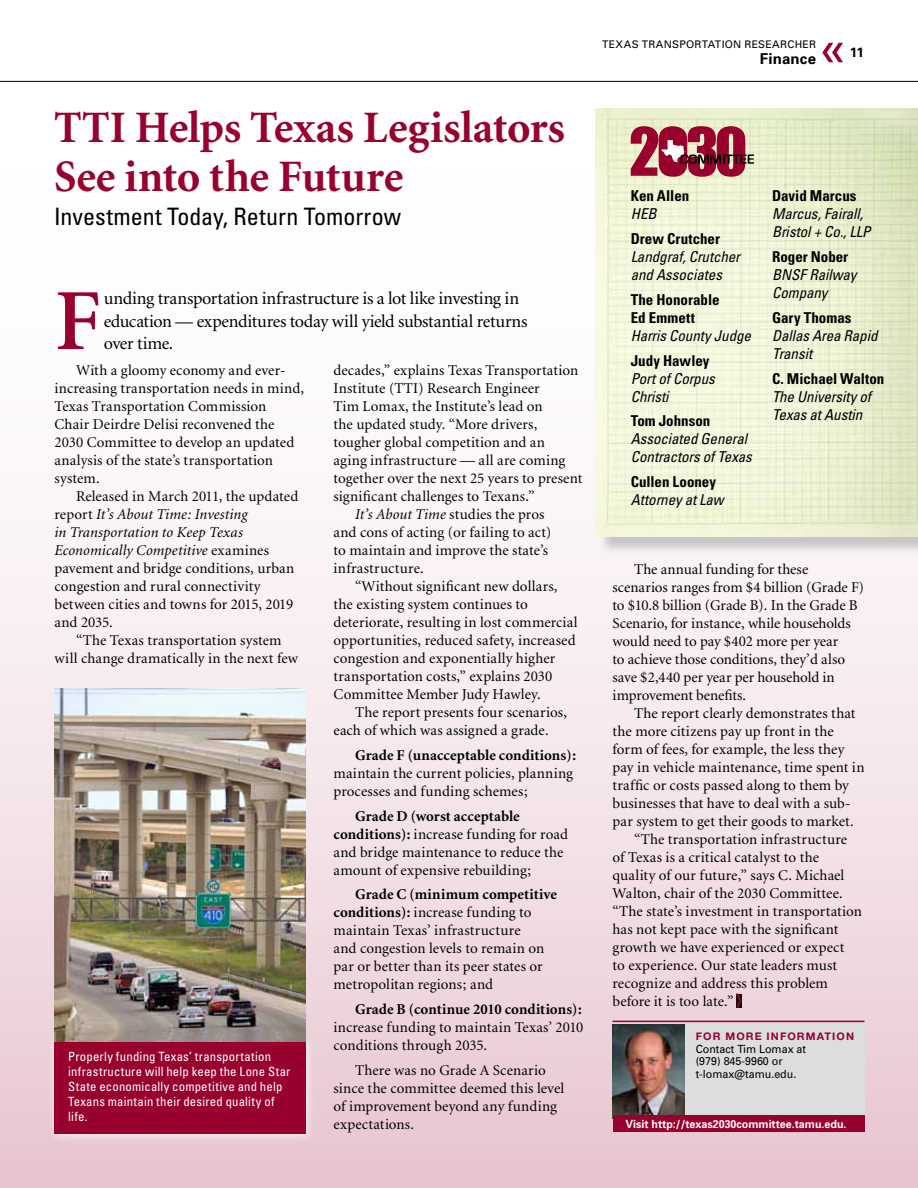
<style>
.page{position:relative;width:918px;height:1188px;background:#fff}
.page>*{position:absolute;margin:0;border:0;box-sizing:border-box;transform-origin:0 0}
.t1{font:600 87.3px "Minion";color:#98002e}
.t2{font:700 45px/49.5px "Minion";letter-spacing:-.005em;color:#98002e}
.t3{font:condensed 24px "Univers";color:#000}
.t4{font:18px/22.5px "Minion";letter-spacing:-.015em;color:#000}
.t5{font:15px/18px "Minion";letter-spacing:.005em;color:#000}
.t6{font:italic condensed 15px/18px "Univers";letter-spacing:-.005em;color:#000}
.t7{font:700 condensed 15px/18px "Univers";color:#000}
.t8{font:700 15px "Minion";letter-spacing:.005em;color:#000}
.t9{font:700 15px "Univers";letter-spacing:.01em;color:#000}
.t10{font:700 13.5px "Univers";color:#000}
.t11{font:condensed 12.75px/15px "Univers";letter-spacing:.015em;color:#fff}
.t12{font:11.25px/12.8px "Univers";color:#000;scale:.95 1}
.t13{font:700 11.25px "Univers";color:#fff;scale:.95 1}
.t14{font:10.5px "Univers";letter-spacing:.03em;color:#000}
.t15{font:700 10.5px "Helvetica Neue";letter-spacing:.105em;color:#98002e}
.s1{font-style:italic}
.s2{font-weight:700}
</style>
<div class="page">
<div style="left:0;top:81px;width:918px;height:1107px;background:linear-gradient(to bottom,#fff,#eaccd5)"></div>
<div style="left:598px;top:111px;width:320px;height:444px;background:#000;opacity:.2"></div>
<img style="left:596px;top:108px;width:322px;height:428px">
<svg style="left:631px;top:126px;width:123px;height:51px;background:#ab4e61"></svg>
<svg style="left:822px;top:43px;width:21px;height:19px"></svg>
<hr style="left:0;top:81px;width:918px;height:1px;background:#000">
<svg style="left:736px;top:994px;width:6px;height:13px"></svg>
<div style="left:613px;top:1024px;width:252px;height:94px;background:#dcddde"></div>
<hr style="left:613px;top:1021px;width:252px;height:1px;background:#98002e">
<img style="left:613px;top:1024px;width:72px;height:92px">
<div style="left:48px;top:1033px;width:267px;height:111px;background:#fff;opacity:.75"></div>
<div style="left:55px;top:1040px;width:251px;height:94px;background:#98002e"></div>
<img style="left:55px;top:688px;width:251px;height:354px">
<div style="left:613px;top:1116px;width:252px;height:16px;background:#98002e"></div>
<h2 class="t2" style="left:54px;top:104px;width:513px">TTI Helps Texas Legislators<br>See into the Future</h2>
<h3 class="t3" style="left:54px;top:201px;width:349px">Investment Today, Return Tomorrow</h3>
<h1 class="t1" style="left:55px;top:277px;width:48px">F</h1>
<p class="t4" style="left:104px;top:288px;width:425px">unding transportation infrastructure is a lot like investing in education — expenditures today will yield substantial returns over time.</p>
<p class="t5" style="left:55px;top:362px;width:251px;text-indent:22px">With a gloomy economy and ever&shy;increasing transportation needs in mind,<br>Texas Transportation Commission<br>Chair Deirdre Delisi reconvened the<br>2030 Committee to develop an updated analysis of the state’s transportation system.</p>
<p class="t5" style="left:55px;top:488px;width:245px;text-indent:22px">Released in March 2011, the updated report <span class="s1">It’s About Time: Investing<br>in Transportation to Keep Texas<br>Economically Competitive</span> examines pavement and bridge conditions, urban congestion and rural connectivity between cities and towns for 2015, 2019 and 2035.</p>
<p class="t5" style="left:55px;top:632px;width:245px;text-align:center">“The Texas transportation system<br>will change dramatically in the next few</p>
<p class="t5" style="left:334px;top:362px;width:246px">decades,” explains Texas Transportation</p>
<p class="t5" style="left:334px;top:380px;width:208px">Institute (TTI) Research Engineer</p>
<p class="t5" style="left:334px;top:398px;width:211px">Tim Lomax, the Institute’s lead on</p>
<p class="t5" style="left:334px;top:416px;width:205px">the updated study. “More drivers,</p>
<p class="t5" style="left:334px;top:434px;width:213px">tougher global competition and an</p>
<p class="t5" style="left:334px;top:452px;width:233px">aging infrastructure — all are coming</p>
<p class="t5" style="left:334px;top:470px;width:250px">together over the next 25 years to present</p>
<p class="t5" style="left:334px;top:488px;width:203px">significant challenges to Texans.”</p>
<p class="t5" style="left:355px;top:506px;width:191px"><span class="s1">It’s About Time</span> studies the pros</p>
<p class="t5" style="left:334px;top:524px;width:219px">and cons of acting (or failing to act)</p>
<p class="t5" style="left:334px;top:542px;width:216px">to maintain and improve the state’s</p>
<p class="t5" style="left:334px;top:560px;width:92px">infrastructure.</p>
<p class="t5" style="left:355px;top:578px;width:204px">“Without significant new dollars,</p>
<p class="t5" style="left:334px;top:596px;width:196px">the existing system continues to</p>
<p class="t5" style="left:334px;top:614px;width:246px">deteriorate, resulting in lost commercial</p>
<p class="t5" style="left:334px;top:632px;width:244px">opportunities, reduced safety, increased</p>
<p class="t5" style="left:334px;top:650px;width:223px">congestion and exponentially higher</p>
<p class="t5" style="left:334px;top:668px;width:220px">transportation costs,” explains 2030</p>
<p class="t5" style="left:334px;top:686px;width:209px">Committee Member Judy Hawley.</p>
<p class="t5" style="left:355px;top:704px;width:213px">The report presents four scenarios,</p>
<p class="t5" style="left:334px;top:722px;width:217px">each of which was assigned a grade.</p>
<p class="t8" style="left:355px;top:748px;width:222px">Grade F (unacceptable conditions):</p>
<p class="t5" style="left:334px;top:765px;width:241px">maintain the current policies, planning processes and funding schemes;</p>
<p class="t5" style="left:334px;top:808px;width:236px;text-indent:22px"><span class="s2">Grade D (worst acceptable conditions):</span> increase funding for road and bridge maintenance to reduce the amount of expensive rebuilding;</p>
<p class="t5" style="left:334px;top:886px;width:225px;text-indent:22px"><span class="s2">Grade C (minimum competitive conditions):</span> increase funding to maintain Texas’ infrastructure<br>and congestion levels to remain on par or better than its peer states or metropolitan regions; and</p>
<p class="t8" style="left:355px;top:1002px;width:228px">Grade B (continue 2010 conditions):</p>
<p class="t5" style="left:334px;top:1019px;width:251px">increase funding to maintain Texas’ 2010 conditions through 2035.</p>
<p class="t5" style="left:334px;top:1062px;width:232px;text-indent:22px">There was no Grade A Scenario since the committee deemed this level of improvement beyond any funding expectations.</p>
<p class="t11" style="left:68px;top:1049px;width:224px">Properly funding Texas’ transportation infrastructure will help keep the Lone Star State economically competitive and help Texans maintain their desired quality of life.</p>
<p class="t14" style="left:602px;top:39px;width:216px">TEXAS TRANSPORTATION RESEARCHER</p>
<p class="t9" style="left:760px;top:50px;width:58px">Finance</p>
<p class="t10" style="left:850px;top:45px;width:16px">11</p>
<p class="t7" style="left:631px;top:187px;width:60px">Ken Allen</p>
<p class="t6" style="left:631px;top:205px;width:27px">HEB</p>
<p class="t7" style="left:631px;top:230px;width:91px">Drew Crutcher</p>
<p class="t6" style="left:631px;top:248px;width:111px">Landgraf, Crutcher and Associates</p>
<p class="t7" style="left:631px;top:291px;width:90px">The Honorable<br>Ed Emmett</p>
<p class="t6" style="left:631px;top:326px;width:122px">Harris County Judge</p>
<p class="t7" style="left:631px;top:351px;width:80px">Judy Hawley</p>
<p class="t6" style="left:631px;top:369px;width:86px">Port of Corpus<br>Christi</p>
<p class="t7" style="left:631px;top:412px;width:81px">Tom Johnson</p>
<p class="t6" style="left:631px;top:430px;width:123px">Associated General<br>Contractors of Texas</p>
<p class="t7" style="left:631px;top:473px;width:87px">Cullen Looney</p>
<p class="t6" style="left:631px;top:491px;width:95px">Attorney at Law</p>
<p class="t7" style="left:772px;top:187px;width:86px">David Marcus</p>
<p class="t6" style="left:772px;top:205px;width:100px">Marcus, Fairall,<br>Bristol + Co., LLP</p>
<p class="t7" style="left:772px;top:248px;width:78px">Roger Nober</p>
<p class="t6" style="left:772px;top:266px;width:86px">BNSF Railway<br>Company</p>
<p class="t7" style="left:772px;top:308px;width:81px">Gary Thomas</p>
<p class="t6" style="left:772px;top:326px;width:107px">Dallas Area Rapid<br>Transit</p>
<p class="t7" style="left:772px;top:369px;width:114px">C. Michael Walton</p>
<p class="t6" style="left:772px;top:387px;width:101px">The University of<br>Texas at Austin</p>
<p class="t5" style="left:613px;top:561px;width:253px;text-indent:22px">The annual funding for these scenarios ranges from $4 billion (Grade F) to $10.8 billion (Grade B). In the Grade B Scenario, for instance, while households would need to pay $402 more per year<br>to achieve those conditions, they’d also save $2,440 per year per household in improvement benefits.</p>
<p class="t5" style="left:634px;top:705px;width:223px">The report clearly demonstrates that</p>
<p class="t5" style="left:613px;top:723px;width:223px">the more citizens pay up front in the</p>
<p class="t5" style="left:613px;top:741px;width:233px">form of fees, for example, the less they</p>
<p class="t5" style="left:613px;top:759px;width:253px">pay in vehicle maintenance, time spent in</p>
<p class="t5" style="left:613px;top:777px;width:238px">traffic or costs passed along to them by</p>
<p class="t5" style="left:613px;top:795px;width:240px">businesses that have to deal with a sub-</p>
<p class="t5" style="left:613px;top:813px;width:243px">par system to get their goods to market.</p>
<p class="t5" style="left:634px;top:831px;width:215px">“The transportation infrastructure</p>
<p class="t5" style="left:613px;top:849px;width:208px">of Texas is a critical catalyst to the</p>
<p class="t5" style="left:613px;top:867px;width:233px">quality of our future,” says C. Michael</p>
<p class="t5" style="left:613px;top:885px;width:232px">Walton, chair of the 2030 Committee.</p>
<p class="t5" style="left:613px;top:903px;width:251px">“The state’s investment in transportation</p>
<p class="t5" style="left:613px;top:921px;width:228px">has not kept pace with the significant</p>
<p class="t5" style="left:613px;top:939px;width:233px">growth we have experienced or expect</p>
<p class="t5" style="left:613px;top:957px;width:226px">to experience. Our state leaders must</p>
<p class="t5" style="left:613px;top:975px;width:217px">recognize and address this problem</p>
<p class="t5" style="left:613px;top:993px;width:123px">before it is too late.”</p>
<p class="t12" style="left:696px;top:1042px;width:118px">Contact Tim Lomax at (979) 845-9960 or t-lomax@tamu.edu.</p>
<p class="t15" style="left:696px;top:1029px;width:160px">FOR MORE INFORMATION</p>
<p class="t13" style="left:626px;top:1117px;width:234px">Visit http://texas2030committee.tamu.edu.</p>
</div>
